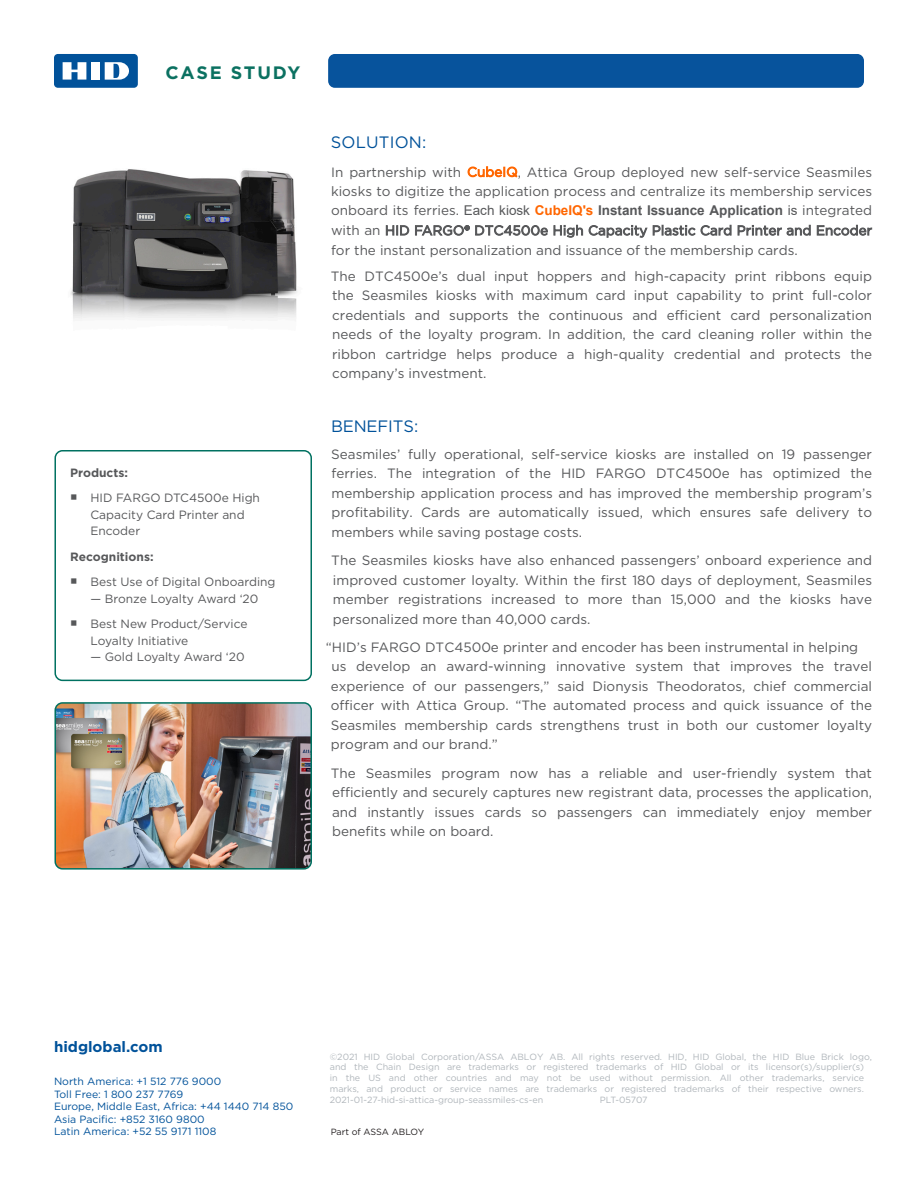
<style>
.page{position:relative;width:918px;height:1188px;background:#fff}
.page>*{position:absolute;margin:0;border:0;box-sizing:border-box;transform-origin:0 0}
.t1{font:700 18px "Gotham";letter-spacing:.1em;color:#0b7161}
.t2{font:16.5px "Gotham";letter-spacing:.005em;color:#01529a}
.t3{font:700 15px "Gotham";color:#01529a}
.t4{font:13.5px/19.5px "Gotham";color:#57585a;text-align:justify}
.t5{font:12px/16.5px "Gotham";color:#57585a}
.Body{font:700 12px "Gotham";color:#57585a}
.t6{font:10.5px/12.6px "Gotham";color:#01529a}
.t7{font:9px/10.8px "Gotham";color:#b0b6bb}
.t8{font:9px "Gotham";letter-spacing:-.01em;color:#231f20}
.t9{font:9px "Gotham";letter-spacing:-.025em;color:#b0b6bb}
.s1{color:#f60}
.s2{font-family:"Arial"}
.s3{font-family:"Arial";font-weight:700;color:#f60}
.s4{font-family:"Arial";font-weight:700}
</style>
<div class="page">
<div style="left:328px;top:54px;width:536px;height:34px;background:#07539c;border-radius:7px"></div>
<div style="left:54px;top:54px;width:84px;height:34px;background:#01529a;border-radius:4px"></div>
<div style="left:91px;top:62px;width:9px;height:18px;background:#fff"></div>
<svg style="left:63px;top:62px;width:23px;height:18px"></svg>
<svg style="left:105px;top:62px;width:24px;height:18px"></svg>
<div style="left:54px;top:450px;width:258px;height:231px;border:2px solid #007161;border-radius:7px"></div>
<img style="left:57px;top:705px;width:252px;height:162px">
<div style="left:54px;top:702px;width:258px;height:168px;border:2px solid #007161;border-radius:7px"></div>
<img style="left:70px;top:169px;width:227px;height:151px">
<h1 class="t1" style="left:166px;top:60px;width:136px">CASE STUDY</h1>
<p class="Body" style="left:70px;top:465px;width:59px">Products:</p>
<p class="t5" style="left:90px;top:490px;width:171px">HID FARGO DTC4500e High<br>Capacity Card Printer and<br>Encoder</p>
<p class="Body" style="left:70px;top:549px;width:85px">Recognitions:</p>
<p class="t5" style="left:90px;top:573px;width:187px">Best Use of Digital Onboarding</p>
<p class="t5" style="left:90px;top:590px;width:169px">— Bronze Loyalty Award ‘20</p>
<p class="t5" style="left:90px;top:615px;width:159px">Best New Product/Service<br>Loyalty Initiative</p>
<p class="t5" style="left:90px;top:648px;width:156px">— Gold Loyalty Award ‘20</p>
<p class="t2" style="left:331px;top:132px;width:97px">SOLUTION:</p>
<p class="t4" style="left:331px;top:162px;width:543px">In partnership with <span class="s1">CubeIQ</span>, Attica Group deployed new self-service Seasmiles kiosks to digitize the application process and centralize its membership services onboard its ferries. <span class="s2">Each kiosk</span> <span class="s3">CubeIQ's</span> <span class="s4">Instant Issuance Application</span> <span class="s2">is</span> integrated with an HID FARGO® DTC4500e High Capacity Plastic Card Printer and Encoder for the instant personalization and issuance of the membership cards.</p>
<p class="t4" style="left:331px;top:266px;width:543px">The DTC4500e’s dual input hoppers and high-capacity print ribbons equip the Seasmiles kiosks with maximum card input capability to print full-color credentials and supports the continuous and efficient card personalization needs of the loyalty program. In addition, the card cleaning roller within the ribbon cartridge helps produce a high-quality credential and protects the company’s investment.</p>
<p class="t2" style="left:331px;top:416px;width:89px">BENEFITS:</p>
<p class="t4" style="left:331px;top:444px;width:542px">Seasmiles’ fully operational, self-service kiosks are installed on 19 passenger ferries. The integration of the HID FARGO DTC4500e has optimized the membership application process and has improved the membership program’s profitability. Cards are automatically issued, which ensures safe delivery to members while saving postage costs.</p>
<p class="t4" style="left:331px;top:550px;width:542px">The Seasmiles kiosks have also enhanced passengers’ onboard experience and improved customer loyalty. Within the first 180 days of deployment, Seasmiles member registrations increased to more than 15,000 and the kiosks have personalized more than 40,000 cards.</p>
<p class="t4" style="left:331px;top:637px;width:543px;text-align:left;text-indent:-5px">“HID’s FARGO DTC4500e printer and encoder has been instrumental in helping us develop an award-winning innovative system that improves the travel experience of our passengers,” said Dionysis Theodoratos, chief commercial officer with Attica Group. “The automated process and quick issuance of the Seasmiles membership cards strengthens trust in both our customer loyalty program and our brand.”</p>
<p class="t4" style="left:331px;top:763px;width:543px">The Seasmiles program now has a reliable and user-friendly system that efficiently and securely captures new registrant data, processes the application, and instantly issues cards so passengers can immediately enjoy member benefits while on board.</p>
<p class="t3" style="left:54px;top:1037px;width:110px">hidglobal.com</p>
<p class="t6" style="left:54px;top:1075px;width:169px">North America: +1 512 776 9000</p>
<p class="t6" style="left:54px;top:1087px;width:241px">Toll Free: 1 800 237 7769<br>Europe, Middle East, Africa: +44 1440 714 850</p>
<p class="t6" style="left:54px;top:1113px;width:152px">Asia Pacific: +852 3160 9800</p>
<p class="t6" style="left:54px;top:1125px;width:164px">Latin America: +52 55 9171 1108</p>
<p class="t7" style="left:330px;top:1051px;width:544px">©2021 HID Global Corporation/ASSA ABLOY AB. All rights reserved. HID, HID Global, the HID Blue Brick logo, and the Chain Design are trademarks or registered trademarks of HID Global or its licensor(s)/supplier(s) in the US and other countries and may not be used without permission. All other trademarks, service marks, and product or service names are trademarks or registered trademarks of their respective owners.<br>2021-01-27-hid-si-attica-group-seassmiles-cs-en</p>
<p class="t9" style="left:600px;top:1094px;width:49px">PLT-05707</p>
<p class="t8" style="left:331px;top:1126px;width:95px">Part of ASSA ABLOY</p>
</div>
